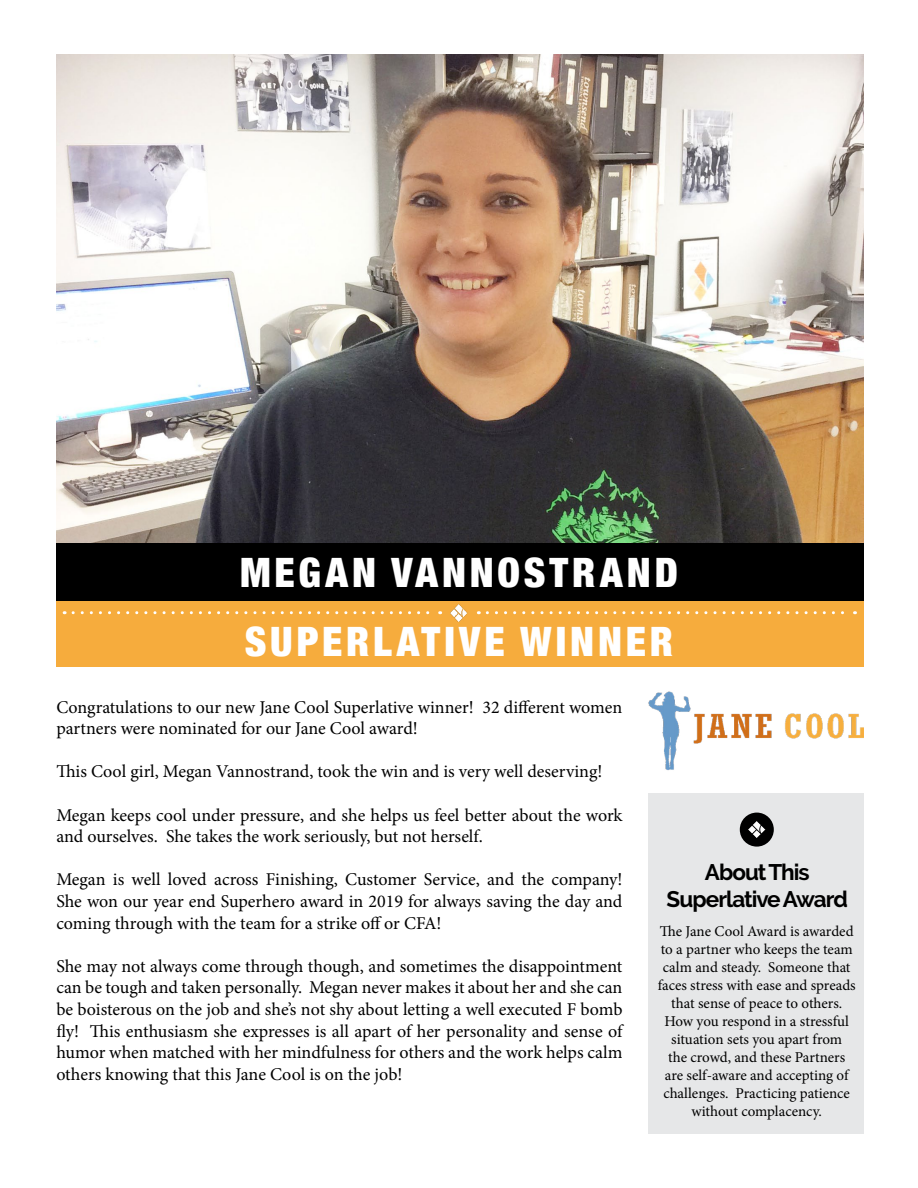
<style>
.page{position:relative;width:918px;height:1188px;background:#fff}
.page>*{position:absolute;margin:0;border:0;box-sizing:border-box;transform-origin:0 0}
.t1{font:900 condensed 40.5px "Helvetica Neue";letter-spacing:.095em;color:#fff}
.t2{font:700 22.5px/27px "Raleway";letter-spacing:-.045em;color:#000;text-align:center}
.t3{font:18px/21.6px "Minion Pro";letter-spacing:-.005em;color:#000}
.t4{font:15px/18px "Minion Pro";letter-spacing:-.005em;color:#000;text-align:center}
</style>
<div class="page">
<img style="left:56px;top:54px;width:808px;height:490px">
<img style="left:648px;top:691px;width:216px;height:80px">
<div style="left:648px;top:793px;width:216px;height:341px;background:#e6e7e8"></div>
<div style="left:740px;top:813px;width:34px;height:34px;background:#000;border-radius:50%"></div>
<img style="left:748px;top:821px;width:18px;height:17px">
<div style="left:712px;top:742px;width:135px;height:34px;background:#fff"></div>
<div style="left:54px;top:601px;width:810px;height:66px;background:#f6ac3d"></div>
<div style="left:54px;top:544px;width:810px;height:57px;background:#000"></div>
<svg style="left:487px;top:611px;width:369px;height:3px"></svg>
<img style="left:450px;top:604px;width:18px;height:17px">
<svg style="left:73px;top:611px;width:368px;height:3px"></svg>
<h1 class="t1" style="left:240px;top:539px;width:439px">MEGAN VANNOSTRAND</h1>
<h1 class="t1" style="left:245px;top:608px;width:430px">SUPERLATIVE WINNER</h1>
<p class="t3" style="left:56px;top:696px;width:568px">Congratulations to our new Jane Cool Superlative winner! 32 different women partners were nominated for our Jane Cool award!</p>
<p class="t3" style="left:56px;top:761px;width:548px">This Cool girl, Megan Vannostrand, took the win and is very well deserving!</p>
<p class="t3" style="left:56px;top:804px;width:568px">Megan keeps cool under pressure, and she helps us feel better about the work and ourselves. She takes the work seriously, but not herself.</p>
<p class="t3" style="left:56px;top:869px;width:568px;text-align:justify">Megan is well loved across Finishing, Customer Service, and the company!<br>She won our year end Superhero award in 2019 for always saving the day and coming through with the team for a strike off or CFA!</p>
<p class="t3" style="left:56px;top:955px;width:568px;text-align:justify">She may not always come through though, and sometimes the disappointment can be tough and taken personally. Megan never makes it about her and she can be boisterous on the job and she’s not shy about letting a well executed F bomb fly! This enthusiasm she expresses is all apart of her personality and sense of humor when matched with her mindfulness for others and the work helps calm others knowing that this Jane Cool is on the job!</p>
<p class="t2" style="left:667px;top:858px;width:183px">About This<br>Superlative Award</p>
<p class="t4" style="left:658px;top:922px;width:200px">The Jane Cool Award is awarded to a partner who keeps the team calm and steady. Someone that faces stress with ease and spreads that sense of peace to others.<br>How you respond in a stressful situation sets you apart from<br>the crowd, and these Partners are self-aware and accepting of challenges. Practicing patience without complacency.</p>
</div>
